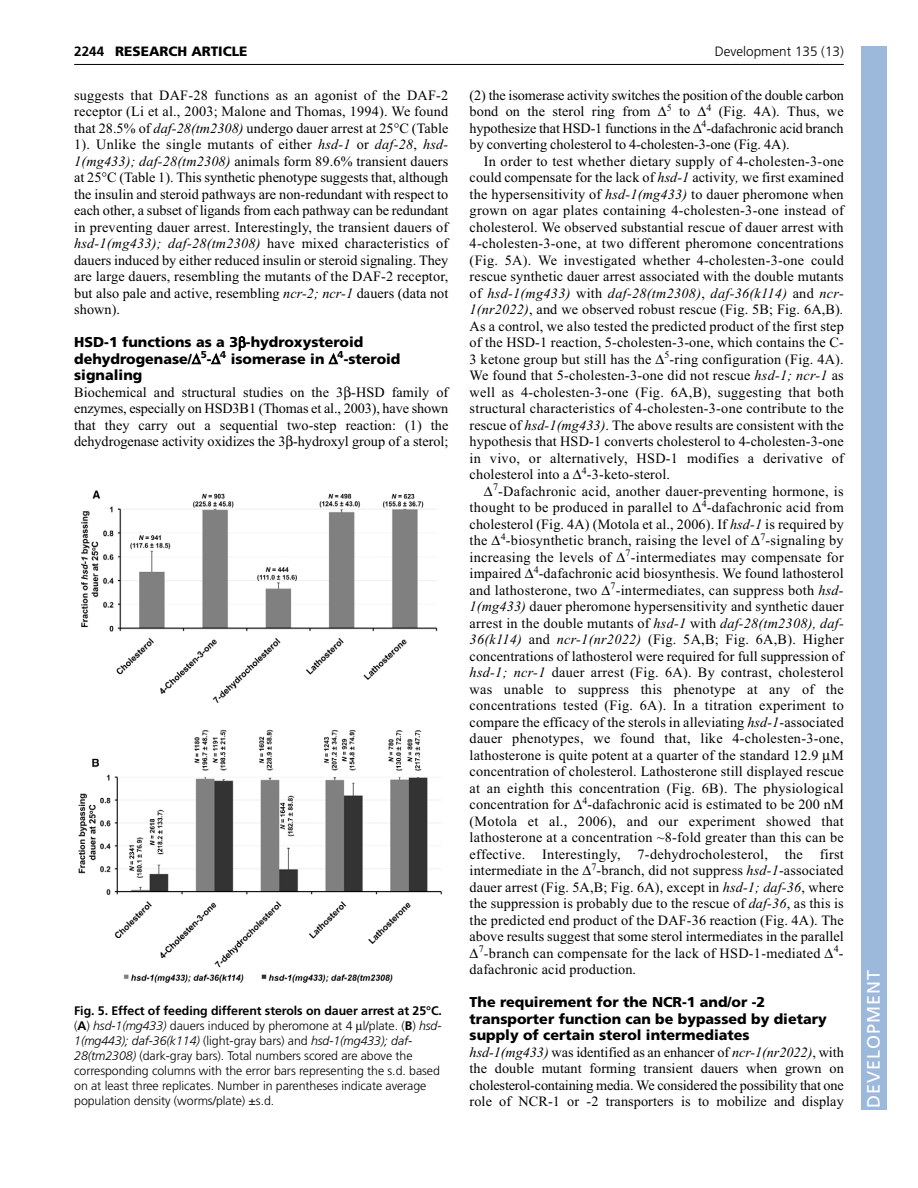
<style>
.page{position:relative;width:918px;height:1188px;background:#fff}
.page>*{position:absolute;margin:0;border:0;box-sizing:border-box;transform-origin:0 0}
.t1{font:18px "Frutiger LT Std";letter-spacing:.055em;color:#fff}
.t2{font:14.25px/16.5px "Times New Roman";letter-spacing:.01em;color:#000;text-align:justify}
.t3{font:900 14.25px/16.5px "Frutiger LT Std";color:#000}
.t4{font:300 13.5px "Frutiger LT Std";color:#000}
.t5{font:900 13.5px "Frutiger LT Std";color:#000}
.t6{font:700 13.5px "Frutiger LT Std";color:#000}
.t7{font:300 12.3px/15px "Frutiger LT Std";letter-spacing:-.005em;color:#000}
.s1{font-style:italic}
.s2{font-weight:700}
</style>
<div class="page">
<hr style="left:74px;top:64px;width:770px;height:1px;background:#000">
<img style="left:78px;top:490px;width:364px;height:493px">
<div style="left:861px;top:46px;width:25px;height:1064px;background:#9cb9db"></div>
<p class="t5" style="left:115px;top:46px;width:134px">RESEARCH ARTICLE</p>
<p class="t4" style="left:715px;top:46px;width:131px">Development 135 (13)</p>
<p class="t6" style="left:74px;top:46px;width:32px">2244</p>
<p class="t2" style="left:74px;top:88px;width:376px">suggests that DAF-28 functions as an agonist of the DAF-2 receptor (Li et al., 2003; Malone and Thomas, 1994). We found that 28.5% of <span class="s1">daf-28(tm2308)</span> undergo dauer arrest at 25°C (Table 1). Unlike the single mutants of either <span class="s1">hsd-1</span> or <span class="s1">daf-28</span>, <span class="s1">hsd-1(mg433); daf-28(tm2308)</span> animals form 89.6% transient dauers at 25°C (Table 1). This synthetic phenotype suggests that, although the insulin and steroid pathways are non-redundant with respect to each other, a subset of ligands from each pathway can be redundant in preventing dauer arrest. Interestingly, the transient dauers of <span class="s1">hsd-1(mg433); daf-28(tm2308)</span> have mixed characteristics of dauers induced by either reduced insulin or steroid signaling. They are large dauers, resembling the mutants of the DAF-2 receptor, but also pale and active, resembling <span class="s1">ncr-2; ncr-1</span> dauers (data not shown).</p>
<p class="t3" style="left:74px;top:335px;width:328px">HSD-1 functions as a 3 -hydroxysteroid dehydrogenase/ <sup>5</sup>- <sup>4</sup> isomerase in <sup>4</sup>-steroid signaling</p>
<p class="t2" style="left:74px;top:385px;width:376px">Biochemical and structural studies on the 3 -HSD family of enzymes, especially on HSD3B1 (Thomas et al., 2003), have shown that they carry out a sequential two-step reaction: (1) the dehydrogenase activity oxidizes the 3 -hydroxyl group of a sterol;</p>
<p class="t2" style="left:470px;top:88px;width:376px">(2) the isomerase activity switches the position of the double carbon bond on the sterol ring from <sup>5</sup> to <sup>4</sup> (Fig. 4A). Thus, we hypothesize that HSD-1 functions in the <sup>4</sup>-dafachronic acid branch by converting cholesterol to 4-cholesten-3-one (Fig. 4A).</p>
<p class="t2" style="left:470px;top:154px;width:376px;text-indent:14px">In order to test whether dietary supply of 4-cholesten-3-one could compensate for the lack of <span class="s1">hsd-1</span> activity<span class="s1">,</span> we first examined the hypersensitivity of <span class="s1">hsd-1(mg433)</span> to dauer pheromone when grown on agar plates containing 4-cholesten-3-one instead of cholesterol. We observed substantial rescue of dauer arrest with 4-cholesten-3-one, at two different pheromone concentrations (Fig. 5A). We investigated whether 4-cholesten-3-one could rescue synthetic dauer arrest associated with the double mutants of <span class="s1">hsd-1(mg433)</span> with <span class="s1">daf-28(tm2308)</span>, <span class="s1">daf-36(k114)</span> and <span class="s1">ncr-1(nr2022)</span>, and we observed robust rescue (Fig. 5B; Fig. 6A,B)<span class="s1">.<br></span>As a control, we also tested the predicted product of the first step of the HSD-1 reaction, 5-cholesten-3-one, which contains the C-3 ketone group but still has the <sup>5</sup>-ring configuration (Fig. 4A).<br>We found that 5-cholesten-3-one did not rescue <span class="s1">hsd-1; ncr-1</span> as well as 4-cholesten-3-one (Fig. 6A,B), suggesting that both structural characteristics of 4-cholesten-3-one contribute to the rescue of <span class="s1">hsd-1(mg433)</span>. The above results are consistent with the hypothesis that HSD-1 converts cholesterol to 4-cholesten-3-one in vivo, or alternatively, HSD-1 modifies a derivative of cholesterol into a <sup>4</sup>-3-keto-sterol.</p>
<p class="t2" style="left:493px;top:484px;width:352px"><sup>7</sup>-Dafachronic acid, another dauer-preventing hormone, is</p>
<p class="t2" style="left:470px;top:501px;width:376px">thought to be produced in parallel to <sup>4</sup>-dafachronic acid from</p>
<p class="t2" style="left:470px;top:517px;width:376px">cholesterol (Fig. 4A) (Motola et al., 2006). If <span class="s1">hsd-1</span> is required by</p>
<p class="t2" style="left:470px;top:534px;width:376px">the <sup>4</sup>-biosynthetic branch, raising the level of <sup>7</sup>-signaling by</p>
<p class="t2" style="left:470px;top:550px;width:376px">increasing the levels of <sup>7</sup>-intermediates may compensate for</p>
<p class="t2" style="left:470px;top:567px;width:376px">impaired <sup>4</sup>-dafachronic acid biosynthesis. We found lathosterol</p>
<p class="t2" style="left:470px;top:583px;width:376px">and lathosterone, two <sup>7</sup>-intermediates, can suppress both <span class="s1">hsd-</span></p>
<p class="t2" style="left:470px;top:600px;width:376px"><span class="s1">1(mg433)</span> dauer pheromone hypersensitivity and synthetic dauer</p>
<p class="t2" style="left:470px;top:616px;width:376px">arrest in the double mutants of <span class="s1">hsd-1</span> with <span class="s1">daf-28(tm2308), daf-</span></p>
<p class="t2" style="left:470px;top:633px;width:376px"><span class="s1">36(k114)</span> and <span class="s1">ncr-1(nr2022)</span> (Fig. 5A,B; Fig. 6A,B). Higher</p>
<p class="t2" style="left:470px;top:649px;width:376px">concentrations of lathosterol were required for full suppression of</p>
<p class="t2" style="left:470px;top:666px;width:376px"><span class="s1">hsd-1; ncr-1</span> dauer arrest (Fig. 6A). By contrast, cholesterol</p>
<p class="t2" style="left:470px;top:682px;width:376px">was unable to suppress this phenotype at any of the</p>
<p class="t2" style="left:470px;top:699px;width:376px">concentrations tested (Fig. 6A). In a titration experiment to</p>
<p class="t2" style="left:470px;top:715px;width:376px">compare the efficacy of the sterols in alleviating <span class="s1">hsd-1</span>-associated</p>
<p class="t2" style="left:470px;top:732px;width:376px">dauer phenotypes, we found that, like 4-cholesten-3-one,</p>
<p class="t2" style="left:470px;top:748px;width:376px">lathosterone is quite potent at a quarter of the standard 12.9 M</p>
<p class="t2" style="left:470px;top:765px;width:376px">concentration of cholesterol. Lathosterone still displayed rescue</p>
<p class="t2" style="left:470px;top:781px;width:376px">at an eighth this concentration (Fig. 6B). The physiological</p>
<p class="t2" style="left:470px;top:798px;width:376px">concentration for <sup>4</sup>-dafachronic acid is estimated to be 200 nM</p>
<p class="t2" style="left:470px;top:814px;width:376px">(Motola et al., 2006), and our experiment showed that</p>
<p class="t2" style="left:470px;top:831px;width:376px">lathosterone at a concentration ~8-fold greater than this can be</p>
<p class="t2" style="left:470px;top:847px;width:376px">effective. Interestingly, 7-dehydrocholesterol, the first</p>
<p class="t2" style="left:470px;top:864px;width:376px">intermediate in the <sup>7</sup>-branch, did not suppress <span class="s1">hsd-1</span>-associated</p>
<p class="t2" style="left:470px;top:880px;width:376px">dauer arrest (Fig. 5A,B; Fig. 6A), except in <span class="s1">hsd-1; daf-36</span>, where</p>
<p class="t2" style="left:470px;top:897px;width:376px">the suppression is probably due to the rescue of <span class="s1">daf-36</span>, as this is</p>
<p class="t2" style="left:470px;top:913px;width:376px">the predicted end product of the DAF-36 reaction (Fig. 4A). The</p>
<p class="t2" style="left:470px;top:930px;width:376px">above results suggest that some sterol intermediates in the parallel</p>
<p class="t2" style="left:479px;top:946px;width:366px"><sup>7</sup><span class="s1">-</span>branch can compensate for the lack of HSD-1-mediated <sup>4</sup>-</p>
<p class="t2" style="left:470px;top:963px;width:168px">dafachronic acid production.</p>
<p class="t3" style="left:470px;top:995px;width:359px">The requirement for the NCR-1 and/or -2 transporter function can be bypassed by dietary supply of certain sterol intermediates</p>
<p class="t2" style="left:470px;top:1045px;width:376px"><span class="s1">hsd-1(mg433)</span> was identified as an enhancer of <span class="s1">ncr-1(nr2022)</span>, with the double mutant forming transient dauers when grown on cholesterol-containing media. We considered the possibility that one role of NCR-1 or -2 transporters is to mobilize and display</p>
<p class="t7" style="left:74px;top:1004px;width:369px"><span class="s2">Fig. 5. Effect of feeding different sterols on dauer arrest at 25°C. </span>(<span class="s2">A</span>) <span class="s1">hsd-1(mg433)</span> dauers induced by pheromone at 4 l/plate. (<span class="s2">B</span>) <span class="s1">hsd-1(mg443); daf-36(k114)</span> (light-gray bars) and <span class="s1">hsd-1(mg433); daf-28(tm2308)</span> (dark-gray bars). Total numbers scored are above the corresponding columns with the error bars representing the s.d. based on at least three replicates. Number in parentheses indicate average population density (worms/plate) ±s.d.</p>
<p class="t1" style="left:863px;top:1108px;width:140px;rotate:-90deg">DEVELOPMENT</p>
</div>
